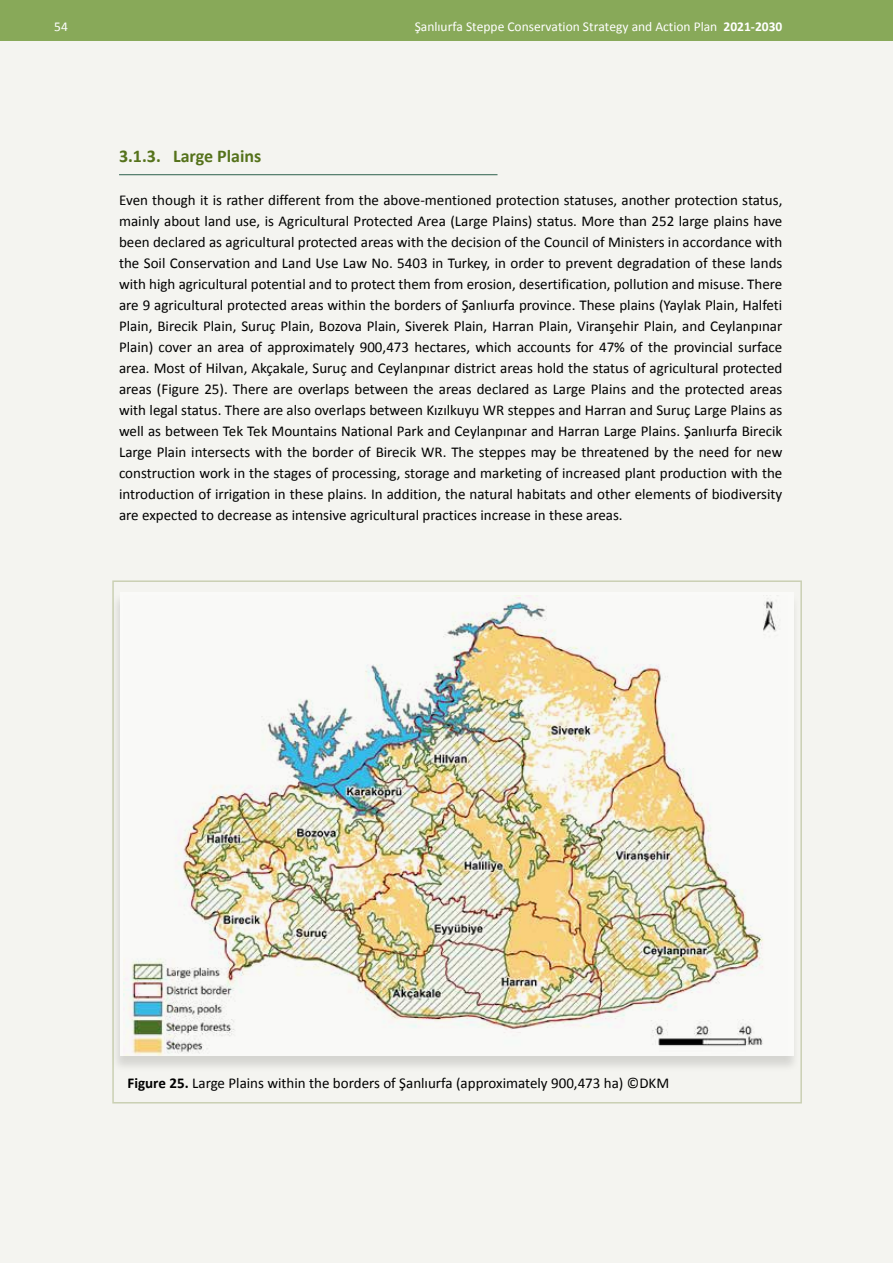
<style>
.page{position:relative;width:893px;height:1263px;background:#fff}
.page>*{position:absolute;margin:0;border:0;box-sizing:border-box;transform-origin:0 0}
.t1{font:700 18px "Calibri";color:#55721b}
.t2{font:15px/21px "Calibri";color:#000;text-align:justify}
.t3{font:13.5px "Calibri";color:#fff}
.s1{font-weight:700}
</style>
<div class="page">
<div style="left:0;top:0;width:893px;height:44px;background:#88a959"></div>
<div style="left:0;top:42px;width:893px;height:1221px;background:#f4f4f0"></div>
<div style="left:111px;top:593px;width:689px;height:479px;background:#000;opacity:.13"></div>
<div style="left:120px;top:592px;width:673px;height:464px;background:#fafaf8"></div>
<img style="left:124px;top:595px;width:655px;height:461px">
<hr style="left:119px;top:174px;width:378px;height:1px;background:#2d614d">
<p class="t3" style="left:54px;top:18px;width:15px">54</p>
<p class="t3" style="left:415px;top:18px;width:369px">Şanlıurfa Steppe Conservation Strategy and Action Plan <span class="s1">2021-2030</span></p>
<p class="t1" style="left:119px;top:145px;width:144px">3.1.3. Large Plains</p>
<p class="t2" style="left:119px;top:189px;width:665px">Even though it is rather different from the above-mentioned protection statuses, another protection status, mainly about land use, is Agricultural Protected Area (Large Plains) status. More than 252 large plains have been declared as agricultural protected areas with the decision of the Council of Ministers in accordance with the Soil Conservation and Land Use Law No. 5403 in Turkey, in order to prevent degradation of these lands with high agricultural potential and to protect them from erosion, desertification, pollution and misuse. There are 9 agricultural protected areas within the borders of Şanlıurfa province. These plains (Yaylak Plain, Halfeti Plain, Birecik Plain, Suruç Plain, Bozova Plain, Siverek Plain, Harran Plain, Viranşehir Plain, and Ceylanpınar Plain) cover an area of approximately 900,473 hectares, which accounts for 47% of the provincial surface area. Most of Hilvan, Akçakale, Suruç and Ceylanpınar district areas hold the status of agricultural protected areas (Figure 25). There are overlaps between the areas declared as Large Plains and the protected areas with legal status. There are also overlaps between Kızılkuyu WR steppes and Harran and Suruç Large Plains as well as between Tek Tek Mountains National Park and Ceylanpınar and Harran Large Plains. Şanlıurfa Birecik Large Plain intersects with the border of Birecik WR. The steppes may be threatened by the need for new construction work in the stages of processing, storage and marketing of increased plant production with the introduction of irrigation in these plains. In addition, the natural habitats and other elements of biodiversity are expected to decrease as intensive agricultural practices increase in these areas.</p>
<p class="t2" style="left:128px;top:1072px;width:543px"><span class="s1">Figure 25.</span> Large Plains within the borders of Şanlıurfa (approximately 900,473 ha) ©DKM</p>
</div>
